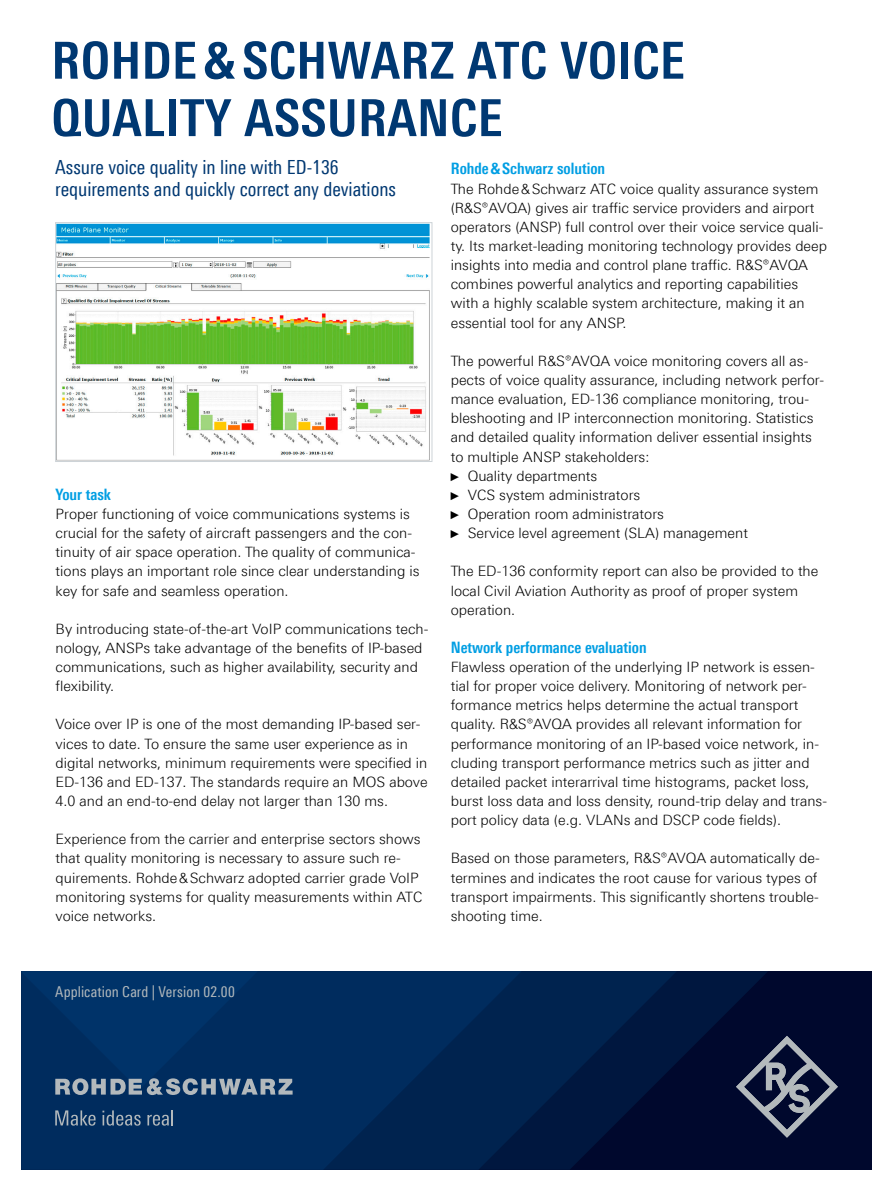
<style>
.page{position:relative;width:893px;height:1191px;background:#fff}
.page>*{position:absolute;margin:0;border:0;box-sizing:border-box;transform-origin:0 0}
.Seiten_Headline_34Pt{font:700 51px/57.4px "Linotype Univers 620 Cn";letter-spacing:.01em;color:#003872}
.Teaser{font:19.5px/22px "Linotype Univers 420 Cn";color:#003872}
.Absatzfett_cyan{font:700 15.75px "Linotype Univers 620 Cn";color:#009ee3}
.t1{font:15px "Linotype Univers 420 Cn";letter-spacing:.005em;color:#b3b9bc}
.Haupttext_ohne_Absta{font:300 14.25px/19.2px "Linotype Univers 330";color:#000}
.Haupttext{font:300 14.25px/19.2px "Linotype Univers 330";color:#000}
.s1{font-family:"Arial Narrow";font-weight:400;font-size:11.4px}
</style>
<div class="page">
<img style="left:57px;top:224px;width:373px;height:236px">
<div style="left:55px;top:222px;width:377px;height:240px;border:1px solid #cdd3d7"></div>
<div style="left:21px;top:971px;width:851px;height:198px;background:#00082d"></div>
<svg style="left:677px;top:971px;width:90px;height:91px;fill:#00173f"></svg>
<svg style="left:522px;top:971px;width:155px;height:198px"></svg>
<svg style="left:21px;top:971px;width:501px;height:198px;background:#002959"></svg>
<svg style="left:736px;top:1035px;width:102px;height:102px"></svg>
<svg style="left:21px;top:971px;width:272px;height:124px;background:#0b3768"></svg>
<svg style="left:55px;top:1110px;width:41px;height:15px"></svg>
<svg style="left:102px;top:1110px;width:39px;height:15px"></svg>
<svg style="left:147px;top:1110px;width:26px;height:15px"></svg>
<p class="Seiten_Headline_34Pt" style="left:51px;top:31px;width:635px">ROHDE&amp;SCHWARZ ATC VOICE<br>QUALITY ASSURANCE</p>
<p class="Teaser" style="left:55px;top:156px;width:342px">Assure voice quality in line with ED-136 requirements and quickly correct any deviations</p>
<p class="Absatzfett_cyan" style="left:56px;top:485px;width:57px">Your task</p>
<p class="Haupttext_ohne_Absta" style="left:56px;top:504px;width:365px">Proper functioning of voice communications systems is crucial for the safety of aircraft passengers and the con&shy;tinuity of air space operation. The quality of communica&shy;tions plays an important role since clear understanding is key for safe and seamless operation.</p>
<p class="Haupttext" style="left:56px;top:619px;width:374px">By introducing state-of-the-art VoIP communications tech&shy;nology, ANSPs take advantage of the benefits of IP-based communications, such as higher availability, security and flexibility.</p>
<p class="Haupttext" style="left:56px;top:714px;width:373px">Voice over IP is one of the most demanding IP-based ser&shy;vices to date. To ensure the same user experience as in digital networks, minimum requirements were specified in ED-136 and ED-137. The standards require an MOS above 4.0 and an end-to-end delay not larger than 130 ms.</p>
<p class="Haupttext" style="left:56px;top:829px;width:368px">Experience from the carrier and enterprise sectors shows that quality monitoring is necessary to assure such re&shy;quirements. Rohde&amp;Schwarz adopted carrier grade VoIP monitoring systems for quality measurements within ATC voice networks.</p>
<p class="Absatzfett_cyan" style="left:451px;top:159px;width:156px">Rohde&amp;Schwarz solution</p>
<p class="Haupttext_ohne_Absta" style="left:451px;top:179px;width:378px">The Rohde&amp;Schwarz ATC voice quality assurance system (R&amp;S®AVQA) gives air traffic service providers and airport operators (ANSP) full control over their voice service quali&shy;ty. Its market-leading monitoring technology provides deep insights into media and control plane traffic. R&amp;S®AVQA combines powerful analytics and reporting capabilities with a highly scalable system architecture, making it an essential tool for any ANSP.</p>
<p class="Haupttext" style="left:451px;top:351px;width:375px">The powerful R&amp;S®AVQA voice monitoring covers all as&shy;pects of voice quality assurance, including network perfor&shy;mance evaluation, ED-136 compliance monitoring, trou&shy;bleshooting and IP interconnection monitoring. Statistics and detailed quality information deliver essential insights to multiple ANSP stakeholders:</p>
<p class="Haupttext_ohne_Absta" style="left:451px;top:466px;width:148px"><span class="s1">►</span> Quality departments</p>
<p class="Haupttext_ohne_Absta" style="left:451px;top:485px;width:191px"><span class="s1">►</span> VCS system administrators</p>
<p class="Haupttext_ohne_Absta" style="left:451px;top:504px;width:215px"><span class="s1">►</span> Operation room administrators</p>
<p class="Haupttext_ohne_Absta" style="left:451px;top:523px;width:299px"><span class="s1">►</span> Service level agreement (SLA) management</p>
<p class="Haupttext" style="left:451px;top:561px;width:369px">The ED-136 conformity report can also be provided to the local Civil Aviation Authority as proof of proper system operation.</p>
<p class="Absatzfett_cyan" style="left:451px;top:638px;width:197px">Network performance evaluation</p>
<p class="Haupttext_ohne_Absta" style="left:451px;top:657px;width:378px">Flawless operation of the underlying IP network is essen&shy;tial for proper voice delivery. Monitoring of network per&shy;formance metrics helps determine the actual transport quality. R&amp;S®AVQA provides all relevant information for performance monitoring of an IP-based voice network, in&shy;cluding transport performance metrics such as jitter and detailed packet interarrival time histograms, packet loss, burst loss data and loss density, round-trip delay and trans&shy;port policy data (e.g. VLANs and DSCP code fields).</p>
<p class="Haupttext" style="left:451px;top:848px;width:370px">Based on those parameters, R&amp;S®AVQA automatically de&shy;termines and indicates the root cause for various types of transport impairments. This significantly shortens trouble&shy;shooting time.</p>
<p class="t1" style="left:55px;top:983px;width:181px">Application Card | Version 02.00</p>
</div>
